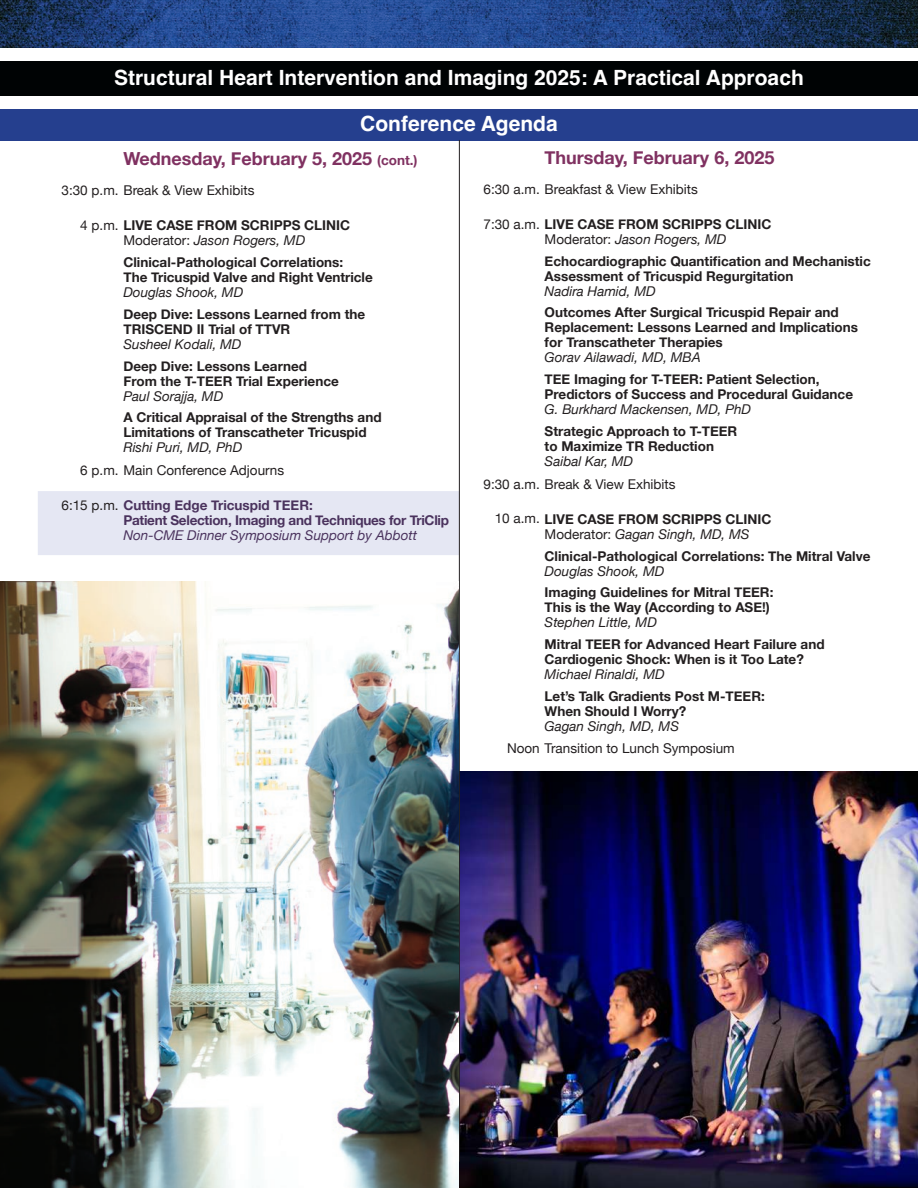
<style>
.page{position:relative;width:918px;height:1188px;background:#fff}
.page>*{position:absolute;margin:0;border:0;box-sizing:border-box;transform-origin:0 0}
.t1{font:700 21px/45.6px "Helvetica";color:#fff;text-align:center}
.t2{font:700 18px "Helvetica Neue";color:#803161}
.t3{font:700 13.5px/15px "Helvetica Neue";color:#231f20}
.t4{font:italic 13.5px "Helvetica Neue";color:#231f20}
.t5{font:13.5px "Helvetica Neue";color:#231f20}
.t6{font:700 13.5px/15px "Helvetica Neue";letter-spacing:-.02em;color:#4a325d}
.t7{font:italic 13.5px "Helvetica Neue";color:#4a325d}
.s1{font-size:13.5px}
.s2{font-weight:400}
.s3{font-weight:400;font-style:italic}
.s4{font-weight:400;color:#231f20}
</style>
<div class="page">
<img style="left:459px;top:771px;width:459px;height:417px">
<img style="left:0;top:0;width:918px;height:48px">
<div style="left:0;top:62px;width:918px;height:34px;background:#000304"></div>
<div style="left:0;top:109px;width:918px;height:32px;background:#253f8e"></div>
<div style="left:38px;top:491px;width:421px;height:64px;background:#e5e7f3"></div>
<hr style="left:459px;top:140px;width:1px;height:1022px;background:#231f20">
<img style="left:0;top:581px;width:459px;height:607px">
<h1 class="t1" style="left:114px;top:58px;width:691px">Structural Heart Intervention and Imaging 2025: A Practical Approach<br>Conference Agenda</h1>
<h2 class="t2" style="left:123px;top:144px;width:296px">Wednesday, February 5, 2025 <span class="s1">(cont.)</span></h2>
<p class="t5" style="left:62px;top:181px;width:194px">3:30 p.m. Break &amp; View Exhibits</p>
<p class="t3" style="left:80px;top:218px;width:271px;text-align:center"><span class="s2">4 p.m.</span> LIVE CASE FROM SCRIPPS CLINIC<br><span class="s2">Moderator:</span> <span class="s3">Jason Rogers, MD</span></p>
<p class="t3" style="left:123px;top:255px;width:251px">Clinical-Pathological Correlations:<br>The Tricuspid Valve and Right Ventricle</p>
<p class="t4" style="left:123px;top:283px;width:121px">Douglas Shook, MD</p>
<p class="t3" style="left:123px;top:307px;width:243px">Deep Dive: Lessons Learned from the<br>TRISCEND II Trial of TTVR</p>
<p class="t4" style="left:123px;top:334px;width:120px">Susheel Kodali, MD</p>
<p class="t3" style="left:123px;top:359px;width:217px">Deep Dive: Lessons Learned<br>From the T-TEER Trial Experience</p>
<p class="t4" style="left:123px;top:386px;width:101px">Paul Sorajja, MD</p>
<p class="t3" style="left:123px;top:410px;width:260px">A Critical Appraisal of the Strengths and<br>Limitations of Transcatheter Tricuspid</p>
<p class="t4" style="left:123px;top:438px;width:120px">Rishi Puri, MD, PhD</p>
<p class="t5" style="left:80px;top:461px;width:205px">6 p.m. Main Conference Adjourns</p>
<p class="t6" style="left:123px;top:498px;width:327px;text-indent:-62px"><span class="s4">6:15 p.m.</span> Cutting Edge Tricuspid TEER:<br>Patient Selection, Imaging and Techniques for TriClip</p>
<p class="t7" style="left:123px;top:526px;width:295px">Non-CME Dinner Symposium Support by Abbott</p>
<h2 class="t2" style="left:545px;top:143px;width:231px">Thursday, February 6, 2025</h2>
<p class="t5" style="left:484px;top:179px;width:216px">6:30 a.m. Breakfast &amp; View Exhibits</p>
<p class="t3" style="left:545px;top:217px;width:228px;text-indent:-61px"><span class="s2">7:30 a.m.</span> LIVE CASE FROM SCRIPPS CLINIC<br><span class="s2">Moderator:</span> <span class="s3">Jason Rogers, MD</span></p>
<p class="t3" style="left:545px;top:254px;width:328px">Echocardiographic Quantification and Mechanistic<br>Assessment of Tricuspid Regurgitation</p>
<p class="t4" style="left:545px;top:281px;width:113px">Nadira Hamid, MD</p>
<p class="t3" style="left:545px;top:305px;width:315px">Outcomes After Surgical Tricuspid Repair and<br>Replacement: Lessons Learned and Implications for Transcatheter Therapies</p>
<p class="t4" style="left:545px;top:348px;width:158px">Gorav Ailawadi, MD, MBA</p>
<p class="t3" style="left:545px;top:372px;width:310px">TEE Imaging for T-TEER: Patient Selection,<br>Predictors of Success and Procedural Guidance</p>
<p class="t4" style="left:545px;top:400px;width:208px">G. Burkhard Mackensen, MD, PhD</p>
<p class="t3" style="left:545px;top:424px;width:194px">Strategic Approach to T-TEER to Maximize TR Reduction</p>
<p class="t4" style="left:545px;top:451px;width:90px">Saibal Kar, MD</p>
<p class="t5" style="left:484px;top:474px;width:194px">9:30 a.m. Break &amp; View Exhibits</p>
<p class="t3" style="left:545px;top:512px;width:228px;text-indent:-50px"><span class="s2">10 a.m.</span> LIVE CASE FROM SCRIPPS CLINIC<br><span class="s2">Moderator:</span> <span class="s3">Gagan Singh, MD, MS</span></p>
<p class="t3" style="left:545px;top:549px;width:327px">Clinical-Pathological Correlations: The Mitral Valve</p>
<p class="t4" style="left:545px;top:561px;width:121px">Douglas Shook, MD</p>
<p class="t3" style="left:545px;top:585px;width:230px">Imaging Guidelines for Mitral TEER:<br>This is the Way (According to ASE!)</p>
<p class="t4" style="left:545px;top:613px;width:114px">Stephen Little, MD</p>
<p class="t3" style="left:545px;top:637px;width:281px">Mitral TEER for Advanced Heart Failure and<br>Cardiogenic Shock: When is it Too Late?</p>
<p class="t4" style="left:545px;top:664px;width:122px">Michael Rinaldi, MD</p>
<p class="t3" style="left:545px;top:689px;width:222px">Let’s Talk Gradients Post M-TEER:<br>When Should I Worry?</p>
<p class="t4" style="left:545px;top:716px;width:136px">Gagan Singh, MD, MS</p>
<p class="t5" style="left:507px;top:739px;width:229px">Noon Transition to Lunch Symposium</p>
</div>
